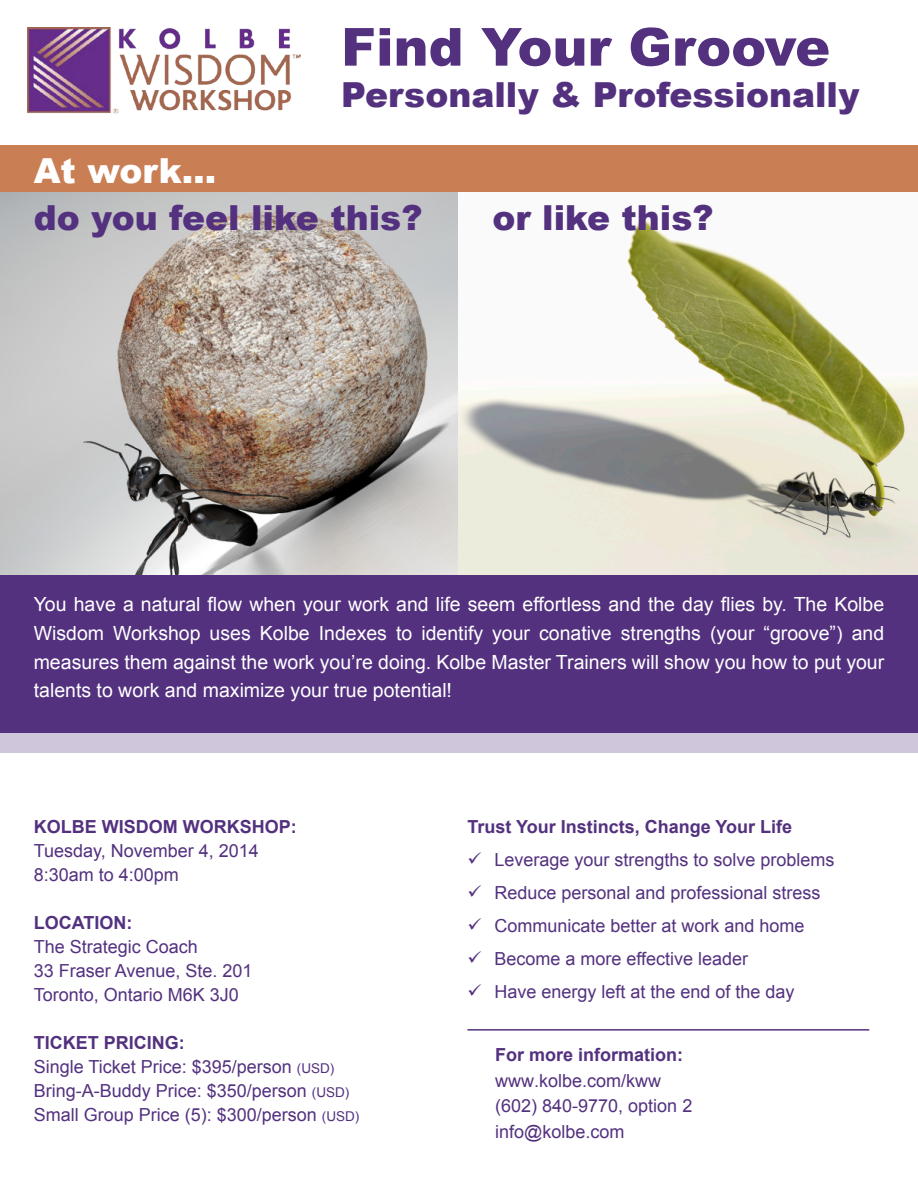
<style>
.page{position:relative;width:918px;height:1188px;background:#fff}
.page>*{position:absolute;margin:0;border:0;box-sizing:border-box;transform-origin:0 0}
.t1{font:900 52.5px "Arial";color:#53317f}
.t2{font:900 34.5px "Arial";color:#53317f}
.t3{font:900 34.5px "Arial";color:#fff}
.t4{font:19.5px/28.5px "Arial";color:#fff;text-align:justify}
.t5{font:18px/25.5px "Arial";color:#53317f}
.t6{font:700 18px "Arial";color:#53317f}
.s1{font-size:13.5px}
.s2{font-weight:700}
</style>
<div class="page">
<img style="left:0;top:192px;width:918px;height:384px">
<div style="left:0;top:733px;width:918px;height:20px;background:#cfc6db"></div>
<div style="left:0;top:146px;width:918px;height:46px;background:#ca7e54"></div>
<img style="left:27px;top:27px;width:274px;height:86px">
<hr style="left:467px;top:1029px;width:402px;height:2px;background:#53317f">
<div style="left:0;top:576px;width:918px;height:157px;background:#53317f"></div>
<p class="t3" style="left:34px;top:145px;width:184px">At work…</p>
<p class="t1" style="left:341px;top:9px;width:491px">Find Your Groove</p>
<p class="t2" style="left:341px;top:70px;width:520px">Personally &amp; Professionally</p>
<p class="t2" style="left:34px;top:192px;width:390px">do you feel like this?</p>
<p class="t2" style="left:492px;top:192px;width:223px">or like this?</p>
<p class="t4" style="left:34px;top:591px;width:852px">You have a natural flow when your work and life seem effortless and the day flies by. The Kolbe Wisdom Workshop uses Kolbe Indexes to identify your conative strengths (your “groove”) and measures them against the work you’re doing. Kolbe Master Trainers will show you how to put your talents to work and maximize your true potential!</p>
<p class="t6" style="left:34px;top:815px;width:264px">KOLBE WISDOM WORKSHOP:</p>
<p class="t5" style="left:34px;top:839px;width:227px">Tuesday, November 4, 2014</p>
<p class="t5" style="left:34px;top:863px;width:147px">8:30am to 4:00pm</p>
<p class="t6" style="left:34px;top:911px;width:100px">LOCATION:</p>
<p class="t5" style="left:34px;top:935px;width:166px">The Strategic Coach</p>
<p class="t5" style="left:34px;top:959px;width:220px">33 Fraser Avenue, Ste. 201</p>
<p class="t5" style="left:34px;top:983px;width:207px">Toronto, Ontario M6K 3J0</p>
<p class="t6" style="left:34px;top:1031px;width:153px">TICKET PRICING:</p>
<p class="t5" style="left:34px;top:1055px;width:302px">Single Ticket Price: $395/person <span class="s1">(USD)</span></p>
<p class="t5" style="left:34px;top:1079px;width:317px">Bring-A-Buddy Price: $350/person <span class="s1">(USD)</span></p>
<p class="t5" style="left:34px;top:1103px;width:327px">Small Group Price (5): $300/person <span class="s1">(USD)</span></p>
<p class="t6" style="left:467px;top:815px;width:326px">Trust Your Instincts, Change Your Life</p>
<p class="t5" style="left:467px;top:848px;width:369px">✓ Leverage your strengths to solve problems</p>
<p class="t5" style="left:467px;top:881px;width:355px">✓ Reduce personal and professional stress</p>
<p class="t5" style="left:467px;top:914px;width:339px">✓ Communicate better at work and home</p>
<p class="t5" style="left:467px;top:947px;width:282px">✓ Become a more effective leader</p>
<p class="t5" style="left:467px;top:980px;width:329px">✓ Have energy left at the end of the day</p>
<p class="t5" style="left:495px;top:1042px;width:199px"><span class="s2">For more information: </span>www.kolbe.com/kww (602) 840-9770, option 2 info@kolbe.com</p>
</div>
